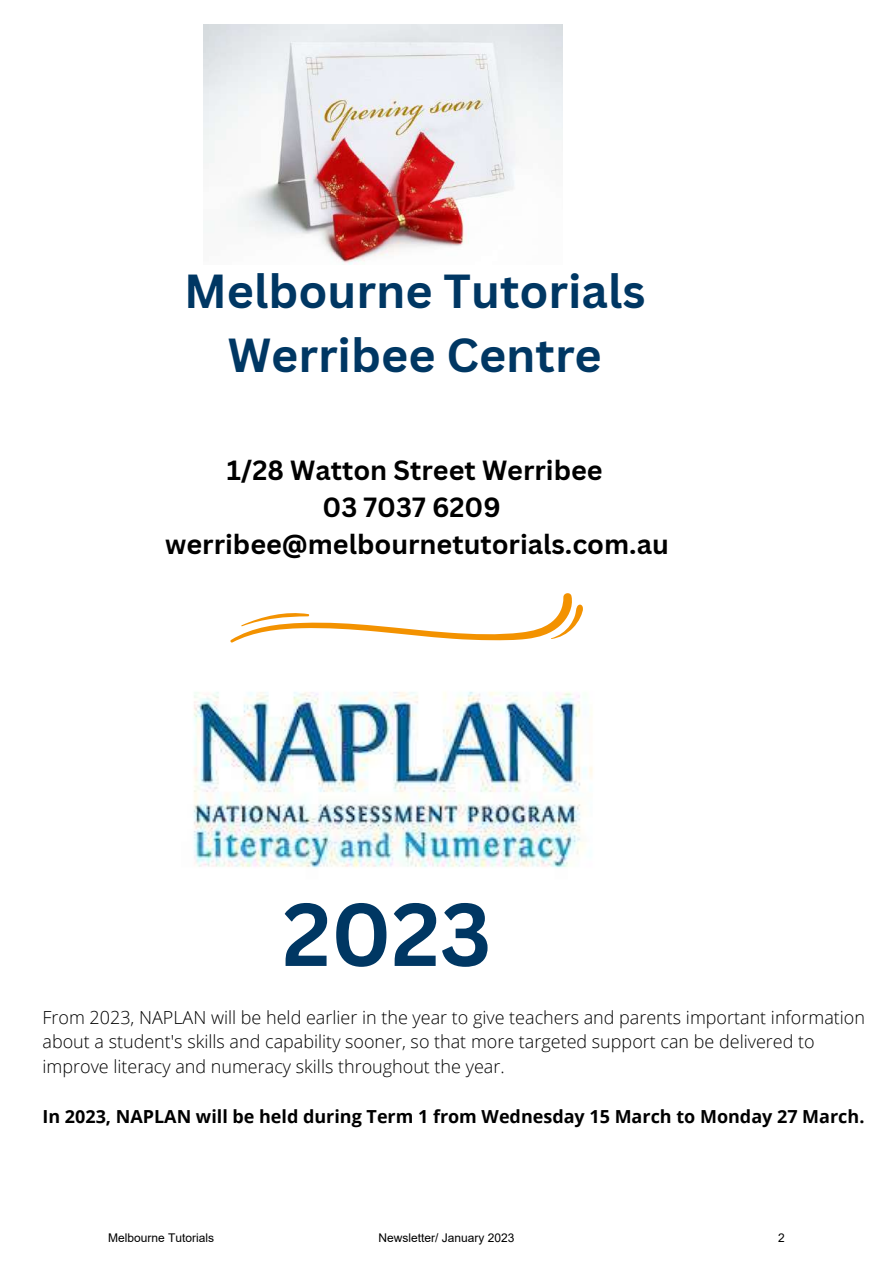
<style>
.page{position:relative;width:893px;height:1264px;background:#fff}
.page>*{position:absolute;margin:0;border:0;box-sizing:border-box;transform-origin:0 0}
.t1{font:700 87px "Canva Sans";color:#003763}
.t2{font:700 46.5px/64.1px "Canva Sans";color:#003763;text-align:center}
.t3{font:700 27px/37px "Canva Sans";color:#000;text-align:center}
.t4{font:300 18px/24.8px "Open Sans";color:#000}
.t5{font:700 18px "Open Sans";color:#000}
.t6{font:12px "Arial";color:#000}
</style>
<div class="page">
<img style="left:193px;top:691px;width:400px;height:177px">
<img style="left:204px;top:25px;width:358px;height:239px">
<svg style="left:230px;top:593px;width:353px;height:50px"></svg>
<h2 class="t2" style="left:184px;top:257px;width:463px">Melbourne Tutorials<br>Werribee Centre</h2>
<h3 class="t3" style="left:165px;top:451px;width:505px">1/28 Watton Street Werribee<br>03 7037 6209 werribee@melbournetutorials.com.au</h3>
<h1 class="t1" style="left:282px;top:873px;width:210px">2023</h1>
<p class="t4" style="left:42px;top:1004px;width:824px">From 2023, NAPLAN will be held earlier in the year to give teachers and parents important information about a student's skills and capability sooner, so that more targeted support can be delivered to improve literacy and numeracy skills throughout the year.</p>
<p class="t5" style="left:42px;top:1103px;width:823px">In 2023, NAPLAN will be held during Term 1 from Wednesday 15 March to Monday 27 March.</p>
<p class="t6" style="left:108px;top:1229px;width:108px">Melbourne Tutorials</p>
<p class="t6" style="left:378px;top:1229px;width:138px">Newsletter/ January 2023</p>
<p class="t6" style="left:778px;top:1229px;width:8px">2</p>
</div>
